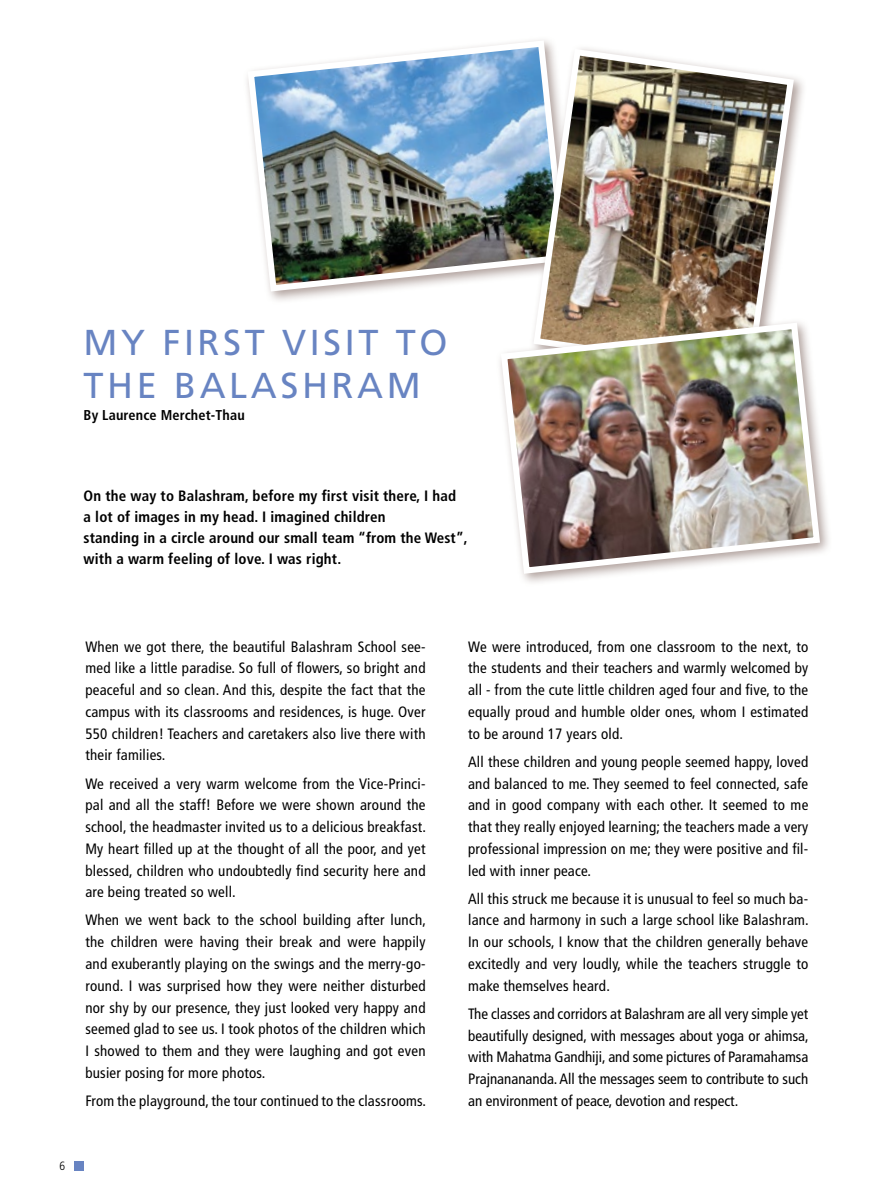
<style>
.page{position:relative;width:893px;height:1191px;background:#fff}
.page>*{position:absolute;margin:0;border:0;box-sizing:border-box;transform-origin:0 0}
.t1{font:36px/43.2px "Frutiger";letter-spacing:.1em;color:#6884c2}
.t2{font:condensed 15px/21.8px "Frutiger";letter-spacing:.015em;color:#000;text-align:justify}
.t3{font:700 condensed 15px/21px "Frutiger";letter-spacing:.01em;color:#000}
.t4{font:700 condensed 14.25px "Frutiger";letter-spacing:.01em;color:#000}
.t5{font:300 condensed 12px "Frutiger";color:#000}
</style>
<div class="page">
<div style="left:243px;top:36px;width:337px;height:269px;background:#95817b;opacity:.75"></div>
<img style="left:244px;top:37px;width:326px;height:258px">
<div style="left:529px;top:44px;width:278px;height:343px;background:#95817b;opacity:.75"></div>
<img style="left:530px;top:46px;width:267px;height:272px">
<div style="left:497px;top:318px;width:336px;height:269px;background:#95817b;opacity:.75"></div>
<img style="left:498px;top:319px;width:325px;height:258px">
<div style="left:74px;top:1161px;width:10px;height:9px;background:#6884c2"></div>
<h1 class="t1" style="left:84px;top:321px;width:365px">MY FIRST VISIT TO<br>THE BALASHRAM</h1>
<p class="t4" style="left:84px;top:407px;width:163px">By Laurence Merchet-Thau</p>
<p class="t3" style="left:84px;top:485px;width:386px">On the way to Balashram, before my first visit there, I had<br>a lot of images in my head. I imagined children<br>standing in a circle around our small team “from the West”, with a warm feeling of love. I was right.</p>
<p class="t2" style="left:85px;top:635px;width:342px">When we got there, the beautiful Balashram School see&shy;med like a little paradise. So full of flowers, so bright and peaceful and so clean. And this, despite the fact that the campus with its classrooms and residences, is huge. Over 550 children! Teachers and caretakers also live there with their families.</p>
<p class="t2" style="left:85px;top:772px;width:342px">We received a very warm welcome from the Vice-Princi&shy;pal and all the staff! Before we were shown around the school, the headmaster invited us to a delicious breakfast.<br>My heart filled up at the thought of all the poor, and yet blessed, children who undoubtedly find security here and are being treated so well.</p>
<p class="t2" style="left:85px;top:909px;width:342px">When we went back to the school building after lunch, the children were having their break and were happily and exuberantly playing on the swings and the merry-go&shy;round. I was surprised how they were neither disturbed nor shy by our presence, they just looked very happy and seemed glad to see us. I took photos of the children which I showed to them and they were laughing and got even busier posing for more photos.</p>
<p class="t2" style="left:85px;top:1090px;width:342px">From the playground, the tour continued to the classrooms.</p>
<p class="t5" style="left:60px;top:1159px;width:7px">6</p>
<p class="t2" style="left:468px;top:635px;width:342px">We were introduced, from one classroom to the next, to the students and their teachers and warmly welcomed by all - from the cute little children aged four and five, to the equally proud and humble older ones, whom I estimated to be around 17 years old.</p>
<p class="t2" style="left:468px;top:751px;width:342px">All these children and young people seemed happy, loved and balanced to me. They seemed to feel connected, safe and in good company with each other. It seemed to me that they really enjoyed learning; the teachers made a very professional impression on me; they were positive and fil&shy;led with inner peace.</p>
<p class="t2" style="left:468px;top:887px;width:342px">All this struck me because it is unusual to feel so much ba&shy;lance and harmony in such a large school like Balashram.<br>In our schools, I know that the children generally behave excitedly and very loudly, while the teachers struggle to make themselves heard.</p>
<p class="t2" style="left:468px;top:1003px;width:342px">The classes and corridors at Balashram are all very simple yet beautifully designed, with messages about yoga or ahimsa, with Mahatma Gandhiji, and some pictures of Paramahamsa Prajnanananda. All the messages seem to contribute to such an environment of peace, devotion and respect.</p>
</div>
